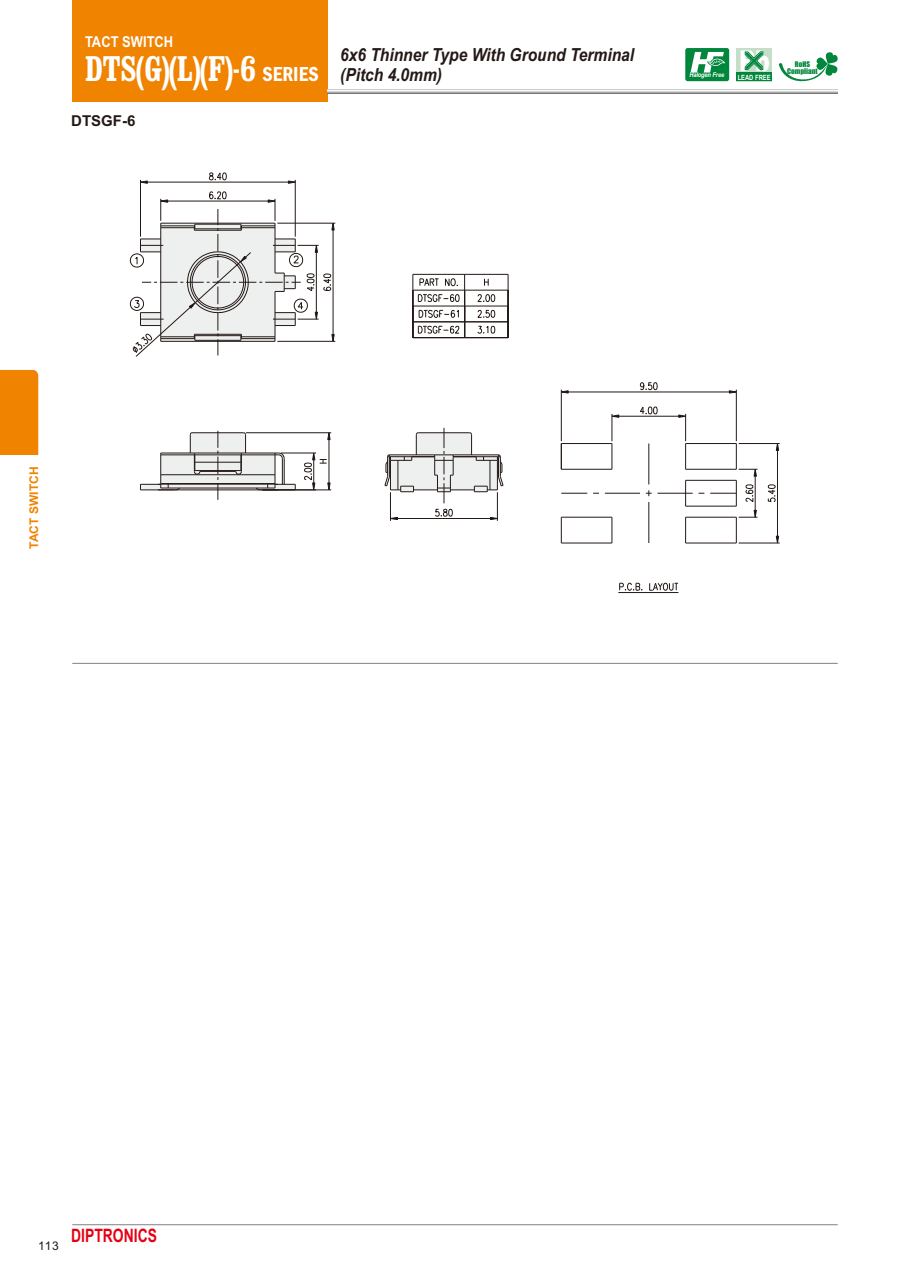
<style>
.page{position:relative;width:910px;height:1280px;background:#fff}
.page>*{position:absolute;margin:0;border:0;box-sizing:border-box;transform-origin:0 0}
.t1{font:700 condensed 36px "Clarendon";color:#fff;scale:.96 1}
.t2{font:900 28.8px "Arial";color:#fff;scale:.77 1}
.t3{font:700 18.45px "Arial";color:#e60013;scale:.75 1}
.t4{font:italic 700 18px/20.1px "Arial";color:#231916;scale:.86 1}
.t5{font:700 15px "Arial";color:#fff;scale:.86 1}
.t6{font:700 15px "Arial";color:#231916}
.t7{font:700 12px "Arial";color:#f08300}
.t8{font:12px "Arial";color:#231916}
.t9{font:7.2px/7.1px "Impact";color:#00873c;text-align:center}
.t10{font:700 7.2px "Arial";color:#fff;scale:.81 1}
.t11{font:italic 700 6.45px "Arial";letter-spacing:-.03em;color:#fff;scale:.88 1}
.s1{font-family:"Franklin Gothic";font-weight:600;font-size:21px}
</style>
<div class="page">
<div style="left:72px;top:0;width:255px;height:102px;background:#f08300"></div>
<svg style="left:327px;top:89px;width:511px;height:5px"></svg>
<div style="left:736px;top:48px;width:36px;height:33px;background:#c4dec7"></div>
<div style="left:736px;top:73px;width:36px;height:8px;background:#00873c"></div>
<svg style="left:745px;top:52px;width:18px;height:18px"></svg>
<svg style="left:779px;top:52px;width:59px;height:30px"></svg>
<div style="left:685px;top:48px;width:44px;height:33px;background:#00873c;border-radius:2px"></div>
<svg style="left:690px;top:52px;width:35px;height:21px"></svg>
<svg style="left:619px;top:583px;width:23px;height:8px"></svg>
<svg style="left:649px;top:582px;width:29px;height:9px"></svg>
<svg style="left:140px;top:431px;width:156px;height:69px"></svg>
<hr style="left:140px;top:180px;width:1px;height:57px;background:#231916">
<hr style="left:295px;top:180px;width:1px;height:57px;background:#231916">
<hr style="left:147px;top:182px;width:141px;height:1px;background:#231916">
<svg style="left:141px;top:180px;width:7px;height:4px"></svg>
<svg style="left:288px;top:180px;width:8px;height:4px"></svg>
<svg style="left:209px;top:172px;width:18px;height:8px"></svg>
<hr style="left:281px;top:453px;width:35px;height:1px;background:#231916">
<hr style="left:246px;top:432px;width:85px;height:1px;background:#231916">
<hr style="left:263px;top:490px;width:68px;height:1px;background:#231916">
<hr style="left:329px;top:440px;width:1px;height:43px;background:#231916">
<svg style="left:327px;top:432px;width:4px;height:8px"></svg>
<svg style="left:304px;top:449px;width:27px;height:42px"></svg>
<svg style="left:384px;top:428px;width:120px;height:93px"></svg>
<svg style="left:130px;top:191px;width:205px;height:166px"></svg>
<hr style="left:618px;top:592px;width:60px;height:1px;background:#231916">
<hr style="left:413px;top:274px;width:95px;height:1px;background:#231916">
<hr style="left:413px;top:290px;width:95px;height:1px;background:#231916">
<svg style="left:419px;top:278px;width:20px;height:8px"></svg>
<svg style="left:445px;top:278px;width:13px;height:9px"></svg>
<hr style="left:413px;top:306px;width:95px;height:1px;background:#231916">
<hr style="left:413px;top:274px;width:1px;height:48px;background:#231916">
<hr style="left:464px;top:274px;width:1px;height:48px;background:#231916">
<svg style="left:484px;top:279px;width:5px;height:7px"></svg>
<hr style="left:508px;top:274px;width:1px;height:48px;background:#231916">
<svg style="left:477px;top:294px;width:18px;height:8px"></svg>
<hr style="left:413px;top:321px;width:95px;height:1px;background:#231916">
<svg style="left:477px;top:310px;width:18px;height:8px"></svg>
<svg style="left:477px;top:325px;width:18px;height:9px"></svg>
<hr style="left:413px;top:337px;width:95px;height:1px;background:#231916">
<svg style="left:508px;top:322px;width:1px;height:16px"></svg>
<svg style="left:418px;top:294px;width:42px;height:8px"></svg>
<svg style="left:413px;top:309px;width:52px;height:28px"></svg>
<hr style="left:561px;top:443px;width:51px;height:1px;background:#231916">
<hr style="left:686px;top:443px;width:50px;height:1px;background:#231916">
<svg style="left:561px;top:518px;width:1px;height:25px"></svg>
<hr style="left:561px;top:543px;width:51px;height:1px;background:#231916">
<hr style="left:686px;top:543px;width:50px;height:1px;background:#231916">
<svg style="left:561px;top:443px;width:1px;height:26px"></svg>
<hr style="left:561px;top:469px;width:51px;height:1px;background:#231916">
<hr style="left:648px;top:443px;width:1px;height:41px;background:#231916">
<hr style="left:648px;top:502px;width:1px;height:41px;background:#231916">
<svg style="left:561px;top:493px;width:26px;height:1px"></svg>
<hr style="left:605px;top:493px;width:35px;height:1px;background:#231916">
<svg style="left:646px;top:490px;width:6px;height:6px"></svg>
<hr style="left:658px;top:493px;width:35px;height:1px;background:#231916">
<hr style="left:686px;top:469px;width:50px;height:1px;background:#231916">
<hr style="left:561px;top:517px;width:51px;height:1px;background:#231916">
<svg style="left:612px;top:517px;width:1px;height:26px"></svg>
<hr style="left:686px;top:517px;width:50px;height:1px;background:#231916">
<svg style="left:685px;top:517px;width:1px;height:26px"></svg>
<hr style="left:561px;top:390px;width:1px;height:51px;background:#231916">
<hr style="left:736px;top:390px;width:1px;height:51px;background:#231916">
<hr style="left:568px;top:392px;width:161px;height:1px;background:#231916">
<svg style="left:560px;top:390px;width:9px;height:4px"></svg>
<svg style="left:729px;top:390px;width:8px;height:4px"></svg>
<svg style="left:640px;top:382px;width:18px;height:8px"></svg>
<hr style="left:619px;top:416px;width:60px;height:1px;background:#231916">
<svg style="left:608px;top:414px;width:11px;height:55px"></svg>
<svg style="left:678px;top:414px;width:11px;height:55px"></svg>
<svg style="left:640px;top:406px;width:18px;height:8px"></svg>
<hr style="left:739px;top:443px;width:41px;height:1px;background:#231916">
<hr style="left:739px;top:543px;width:41px;height:1px;background:#231916">
<hr style="left:777px;top:450px;width:1px;height:86px;background:#231916">
<svg style="left:776px;top:444px;width:3px;height:7px"></svg>
<svg style="left:776px;top:535px;width:3px;height:9px"></svg>
<svg style="left:767px;top:484px;width:9px;height:18px"></svg>
<hr style="left:686px;top:480px;width:50px;height:1px;background:#231916">
<svg style="left:710px;top:443px;width:47px;height:100px"></svg>
<hr style="left:686px;top:506px;width:50px;height:1px;background:#231916">
<svg style="left:685px;top:480px;width:1px;height:26px"></svg>
<hr style="left:72px;top:663px;width:766px;height:1px;background:#898989">
<div style="left:0;top:370px;width:38px;height:85px;background:#f08300"></div>
<hr style="left:72px;top:1224px;width:766px;height:1px;background:#898989">
<p class="t5" style="left:85px;top:36px;width:104px">TACT SWITCH</p>
<h1 class="t1" style="left:85px;top:56px;width:245px">DTS(G)(L)(F)-6 <span class="s1">SERIES</span></h1>
<p class="t6" style="left:71px;top:115px;width:66px">DTSGF-6</p>
<p class="t4" style="left:340px;top:46px;width:343px">6x6 Thinner Type With Ground Terminal (Pitch 4.0mm)</p>
<h2 class="t2" style="left:739px;top:50px;width:42px">Pb</h2>
<p class="t11" style="left:689px;top:72px;width:41px">Halogen Free</p>
<p class="t10" style="left:738px;top:74px;width:42px">LEAD FREE</p>
<p class="t9" style="left:787px;top:61px;width:32px">RoHS<br>Compliant</p>
<p class="t7" style="left:29px;top:549px;width:83px;rotate:-90deg">TACT SWITCH</p>
<p class="t8" style="left:38px;top:1241px;width:22px">113</p>
<p class="t3" style="left:71px;top:1229px;width:116px">DIPTRONICS</p>
</div>
